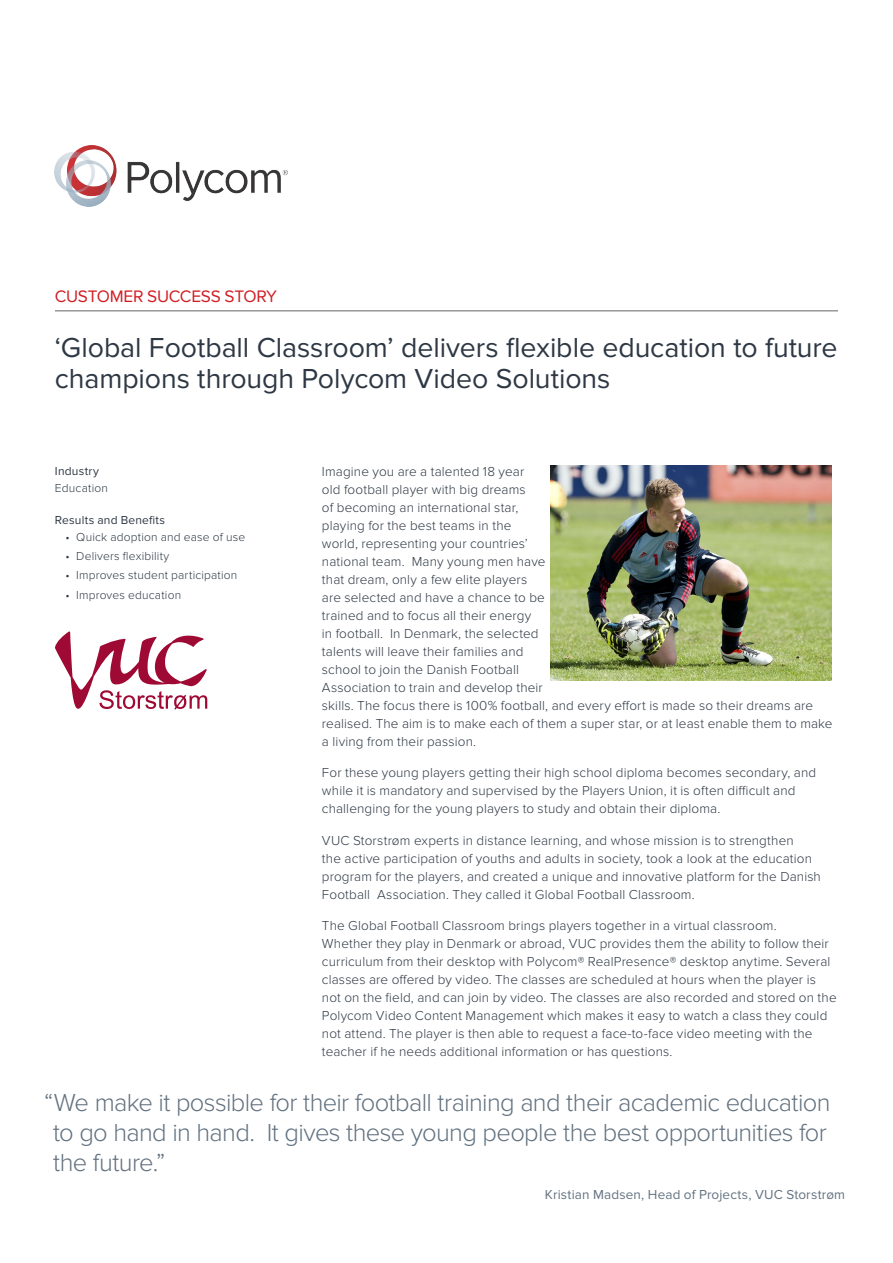
<style>
.page{position:relative;width:893px;height:1263px;background:#fff}
.page>*{position:absolute;margin:0;border:0;box-sizing:border-box;transform-origin:0 0}
.t1{font:28.5px/31.5px "Proxima Nova";letter-spacing:-.005em;color:#2e3844}
.t2{font:300 25.5px/30px "Proxima Nova";letter-spacing:-.025em;color:#637280}
.t3{font:17.25px "Proxima Nova";letter-spacing:-.015em;color:#d21c23}
.t4{font:300 13.5px/18px "Proxima Nova";letter-spacing:.01em;color:#2e3844}
.t5{font:13.5px "Proxima Nova";letter-spacing:.015em;color:#637280}
.t6{font:300 12px "Proxima Nova";letter-spacing:.015em;color:#2e3844}
.t7{font:12px "Proxima Nova";letter-spacing:.015em;color:#2e3844}
</style>
<div class="page">
<hr style="left:55px;top:311px;width:783px;height:1px;background:#636466">
<img style="left:55px;top:146px;width:232px;height:60px">
<svg style="left:55px;top:631px;width:152px;height:79px"></svg>
<img style="left:551px;top:465px;width:280px;height:215px">
<p class="t3" style="left:55px;top:287px;width:224px">customer success story</p>
<h1 class="t1" style="left:55px;top:332px;width:784px">‘Global Football Classroom’ delivers flexible education to future champions through Polycom Video Solutions</h1>
<p class="t7" style="left:55px;top:464px;width:45px">Industry</p>
<p class="t6" style="left:55px;top:481px;width:55px">Education</p>
<p class="t7" style="left:55px;top:513px;width:112px">Results and Benefits</p>
<p class="t6" style="left:66px;top:530px;width:181px">• Quick adoption and ease of use</p>
<p class="t6" style="left:66px;top:549px;width:105px">• Delivers flexibility</p>
<p class="t6" style="left:66px;top:569px;width:173px">• Improves student participation</p>
<p class="t6" style="left:66px;top:588px;width:117px">• Improves education</p>
<p class="t4" style="left:322px;top:462px;width:512px">Imagine you are a talented 18 year<br>old football player with big dreams<br>of becoming an international star,<br>playing for the best teams in the<br>world, representing your countries’<br>national team. Many young men have<br>that dream, only a few elite players<br>are selected and have a chance to be<br>trained and to focus all their energy<br>in football. In Denmark, the selected<br>talents will leave their families and<br>school to join the Danish Football<br>Association to train and develop their<br>skills. The focus there is 100% football, and every effort is made so their dreams are realised. The aim is to make each of them a super star, or at least enable them to make a living from their passion.</p>
<p class="t4" style="left:322px;top:764px;width:496px">For these young players getting their high school diploma becomes secondary, and while it is mandatory and supervised by the Players Union, it is often difficult and challenging for the young players to study and obtain their diploma.</p>
<p class="t4" style="left:322px;top:831px;width:500px">VUC Storstrøm experts in distance learning, and whose mission is to strengthen<br>the active participation of youths and adults in society, took a look at the education program for the players, and created a unique and innovative platform for the Danish Football Association. They called it Global Football Classroom.</p>
<p class="t4" style="left:322px;top:917px;width:516px">The Global Football Classroom brings players together in a virtual classroom.<br>Whether they play in Denmark or abroad, VUC provides them the ability to follow their curriculum from their desktop with Polycom® RealPresence® desktop anytime. Several classes are offered by video. The classes are scheduled at hours when the player is not on the field, and can join by video. The classes are also recorded and stored on the Polycom Video Content Management which makes it easy to watch a class they could not attend. The player is then able to request a face-to-face video meeting with the teacher if he needs additional information or has questions.</p>
<h2 class="t2" style="left:53px;top:1088px;width:779px;text-indent:-9px">“We make it possible for their football training and their academic education to go hand in hand. It gives these young people the best opportunities for the future.”</h2>
<p class="t5" style="left:545px;top:1187px;width:302px">Kristian M adsen, Head of Projects, VUC Storstrøm</p>
</div>
